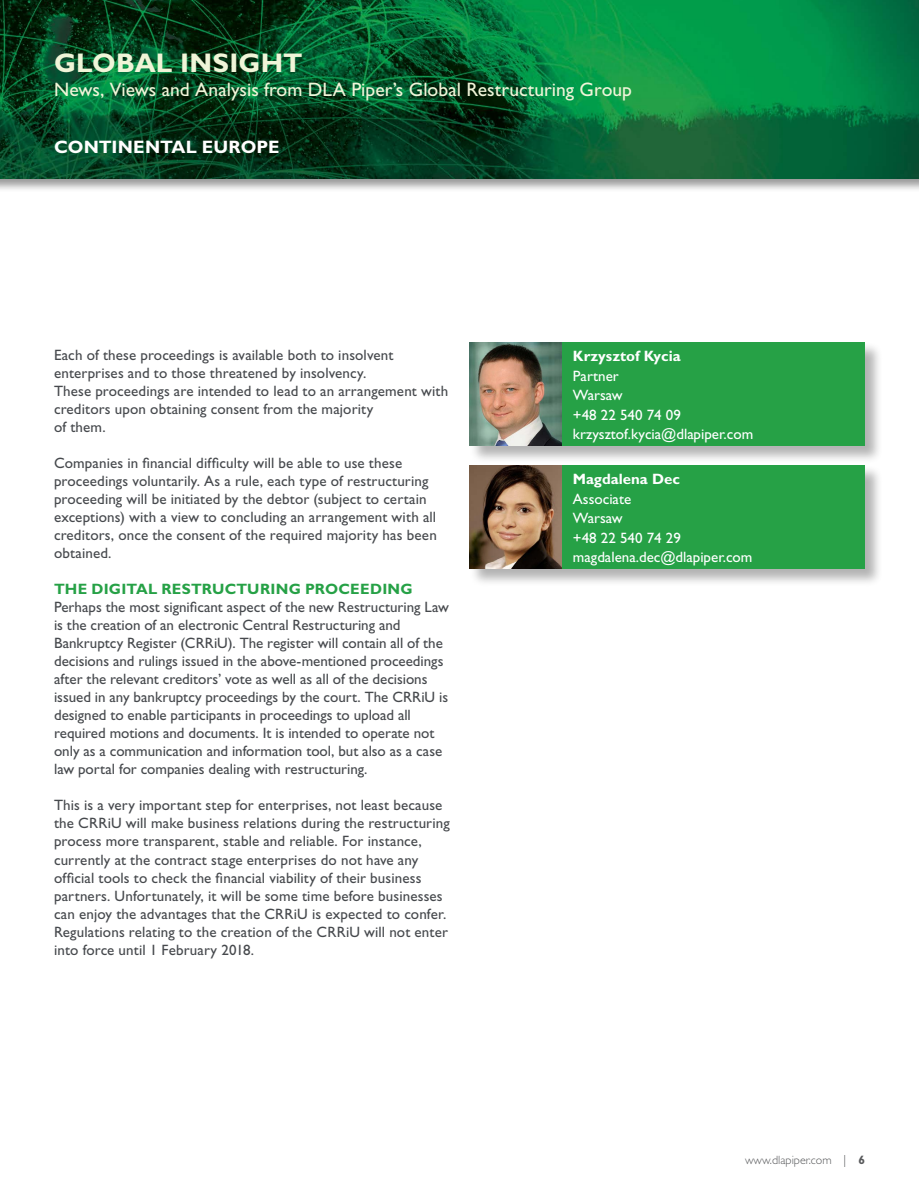
<style>
.page{position:relative;width:919px;height:1187px;background:#fff}
.page>*{position:absolute;margin:0;border:0;box-sizing:border-box;transform-origin:0 0}
.t1{font:700 27px "Gill Sans Std";letter-spacing:.005em;color:#f0f5d8}
.t2{font:19.5px "Gill Sans Std";color:#f0f5d8}
.t3{font:700 18px "Gill Sans Std";letter-spacing:.005em;color:#fff}
.t4{font:15px/18px "Gill Sans Std";letter-spacing:.005em;color:#46494d}
.t5{font:15px/19.5px "Gill Sans Std";color:#fff}
.t6{font:700 15px "Gill Sans Std";letter-spacing:.015em;color:#26a146}
.t7{font:700 15px "Gill Sans Std";color:#fff}
.t8{font:300 12px "Gill Sans Std";color:#58595b}
.s1{font-weight:700}
</style>
<div class="page">
<div style="left:0;top:0;width:918px;height:193px;background:#000;opacity:.4"></div>
<img style="left:0;top:0;width:918px;height:178px">
<div style="left:469px;top:342px;width:414px;height:122px;background:#000;opacity:.3"></div>
<div style="left:469px;top:342px;width:395px;height:103px;background:#26a146"></div>
<img style="left:469px;top:342px;width:92px;height:103px">
<div style="left:469px;top:464px;width:414px;height:123px;background:#000;opacity:.3"></div>
<div style="left:469px;top:465px;width:395px;height:103px;background:#26a146"></div>
<img style="left:469px;top:465px;width:92px;height:103px">
<h1 class="t1" style="left:54px;top:47px;width:250px">GLOBAL INSIGHT</h1>
<h2 class="t2" style="left:54px;top:78px;width:579px">News, Views and Analysis from DLA Piper’s Global Restructuring Group</h2>
<p class="t3" style="left:54px;top:137px;width:227px">CONTINENTAL EUROPE</p>
<p class="t4" style="left:54px;top:346px;width:396px">Each of these proceedings is available both to insolvent enterprises and to those threatened by insolvency.<br>These proceedings are intended to lead to an arrangement with creditors upon obtaining consent from the majority<br>of them.</p>
<p class="t4" style="left:54px;top:454px;width:384px">Companies in financial difficulty will be able to use these proceedings voluntarily. As a rule, each type of restructuring proceeding will be initiated by the debtor (subject to certain exceptions) with a view to concluding an arrangement with all creditors, once the consent of the required majority has been obtained.</p>
<p class="t6" style="left:54px;top:580px;width:360px">THE DIGITAL RESTRUCTURING PROCEEDING</p>
<p class="t4" style="left:54px;top:598px;width:396px">Perhaps the most significant aspect of the new Restructuring Law is the creation of an electronic Central Restructuring and Bankruptcy Register (CRRiU). The register will contain all of the decisions and rulings issued in the above-mentioned proceedings after the relevant creditors’ vote as well as all of the decisions issued in any bankruptcy proceedings by the court. The CRRiU is designed to enable participants in proceedings to upload all required motions and documents. It is intended to operate not only as a communication and information tool, but also as a case law portal for companies dealing with restructuring.</p>
<p class="t4" style="left:54px;top:796px;width:397px">This is a very important step for enterprises, not least because the CRRiU will make business relations during the restructuring process more transparent, stable and reliable. For instance, currently at the contract stage enterprises do not have any official tools to check the financial viability of their business partners. Unfortunately, it will be some time before businesses can enjoy the advantages that the CRRiU is expected to confer.<br>Regulations relating to the creation of the CRRiU will not enter into force until 1 February 2018.</p>
<p class="t7" style="left:573px;top:347px;width:109px">Krzysztof Kycia</p>
<p class="t5" style="left:573px;top:366px;width:182px">Partner<br>Warsaw<br>+48 22 540 74 09 krzysztof.kycia@dlapiper.com</p>
<p class="t7" style="left:573px;top:470px;width:108px">Magdalena Dec</p>
<p class="t5" style="left:573px;top:489px;width:181px">Associate<br>Warsaw<br>+48 22 540 74 29 magdalena.dec@dlapiper.com</p>
<p class="t8" style="left:745px;top:1153px;width:121px">www.dlapiper.com | <span class="s1">6</span></p>
</div>
